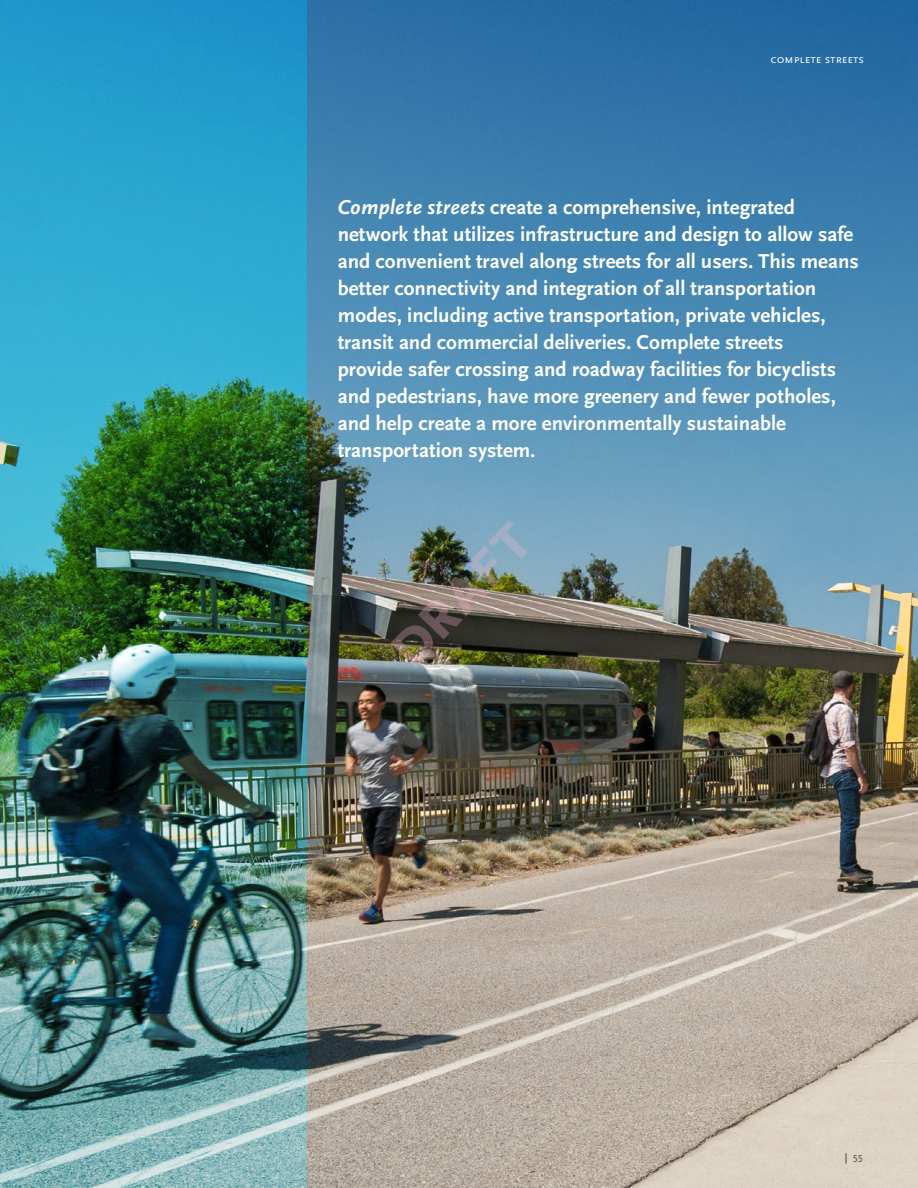
<style>
.page{position:relative;width:918px;height:1188px;background:#fff}
.page>*{position:absolute;margin:0;border:0;box-sizing:border-box;transform-origin:0 0}
.t1{font:700 21px/27px "Scala Sans Pro";color:#fff}
.t2{font:15px "Scala Sans Pro";color:#626466}
.t3{font:12px "Scala Sans Pro";color:#fff}
.t4{font:10.5px "Scala Sans Pro";color:#626466}
.s1{font-style:italic}
</style>
<div class="page">
<img style="left:307px;top:0;width:611px;height:1188px">
<img style="left:0;top:0;width:307px;height:1188px">
<img style="left:390px;top:520px;width:138px;height:148px">
<p class="t3" style="left:771px;top:52px;width:95px">complete streets</p>
<p class="t1" style="left:338px;top:194px;width:523px"><span class="s1">Complete streets</span> create a comprehensive, integrated network that utilizes infrastructure and design to allow safe and convenient travel along streets for all users. This means better connectivity and integration of all transportation modes, including active transportation, private vehicles, transit and commercial deliveries. Complete streets<br>provide safer crossing and roadway facilities for bicyclists and pedestrians, have more greenery and fewer potholes, and help create a more environmentally sustainable transportation system.</p>
<p class="t4" style="left:845px;top:1152px;width:4px">|</p>
<p class="t2" style="left:853px;top:1149px;width:12px">55</p>
</div>
